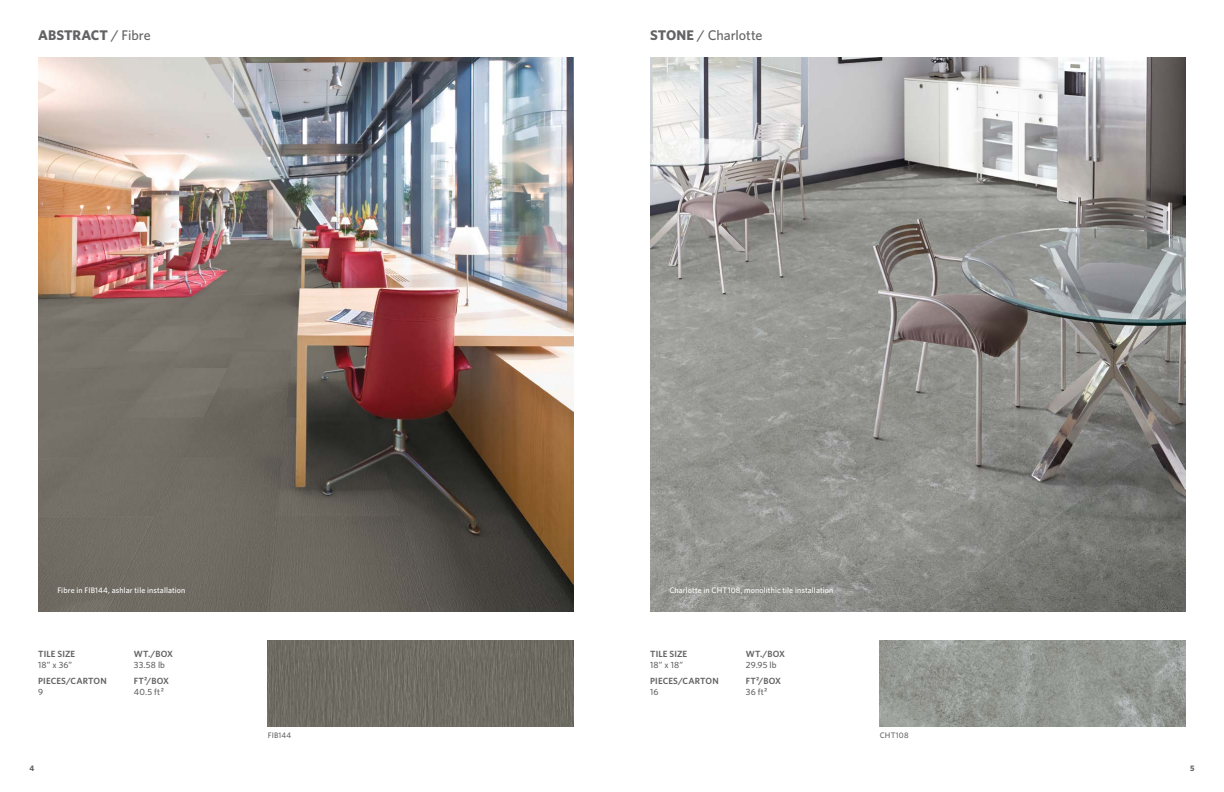
<style>
.page{position:relative;width:1224px;height:792px;background:#fff}
.page>*{position:absolute;margin:0;border:0;box-sizing:border-box;transform-origin:0 0}
.t1{font:500 14px "Whitney";letter-spacing:-.005em;color:#636365}
.t2{font:700 14px "Whitney";color:#636365}
.t3{font:600 9px "Whitney";letter-spacing:.01em;color:#636365}
.t4{font:500 9px "Whitney";letter-spacing:.02em;color:#636365}
.t5{font:500 8px "Whitney";letter-spacing:.01em;color:#fff}
.t6{font:500 8px "Whitney";letter-spacing:.02em;color:#636365}
.t7{font:700 8px "Whitney";color:#636365}
.s1{font-weight:500}
.s2{font-weight:700}
</style>
<div class="page">
<img style="left:880px;top:641px;width:306px;height:86px">
<img style="left:268px;top:641px;width:306px;height:86px">
<img style="left:650px;top:57px;width:536px;height:555px">
<img style="left:38px;top:57px;width:536px;height:555px">
<h1 class="t2" style="left:38px;top:26px;width:114px">ABSTRACT <span class="s1">/ Fibre</span></h1>
<h1 class="t1" style="left:650px;top:26px;width:114px"><span class="s2">STONE</span> / Charlotte</h1>
<p class="t5" style="left:57px;top:585px;width:130px">Fibre in FIB144, ashlar tile installation</p>
<p class="t3" style="left:38px;top:648px;width:39px">TILE SIZE</p>
<p class="t4" style="left:38px;top:659px;width:35px">18” x 36”</p>
<p class="t3" style="left:38px;top:675px;width:70px">PIECES/CARTON</p>
<p class="t4" style="left:38px;top:686px;width:7px">9</p>
<p class="t3" style="left:134px;top:648px;width:41px">WT./BOX</p>
<p class="t4" style="left:134px;top:659px;width:33px">33.58 lb</p>
<p class="t3" style="left:134px;top:675px;width:37px">FT²/BOX</p>
<p class="t4" style="left:134px;top:686px;width:32px">40.5 ft²</p>
<p class="t5" style="left:669px;top:585px;width:166px">Charlotte in CHT108, monolithic tile installation</p>
<p class="t3" style="left:650px;top:648px;width:39px">TILE SIZE</p>
<p class="t4" style="left:650px;top:659px;width:34px">18” x 18”</p>
<p class="t3" style="left:650px;top:675px;width:70px">PIECES/CARTON</p>
<p class="t4" style="left:650px;top:686px;width:10px">16</p>
<p class="t3" style="left:746px;top:648px;width:41px">WT./BOX</p>
<p class="t4" style="left:746px;top:659px;width:32px">29.95 lb</p>
<p class="t3" style="left:746px;top:675px;width:37px">FT²/BOX</p>
<p class="t4" style="left:746px;top:686px;width:23px">36 ft²</p>
<p class="t6" style="left:268px;top:730px;width:25px">FIB144</p>
<p class="t6" style="left:880px;top:730px;width:30px">CHT108</p>
<p class="t7" style="left:30px;top:763px;width:6px">4</p>
<p class="t7" style="left:1190px;top:763px;width:6px">5</p>
</div>
